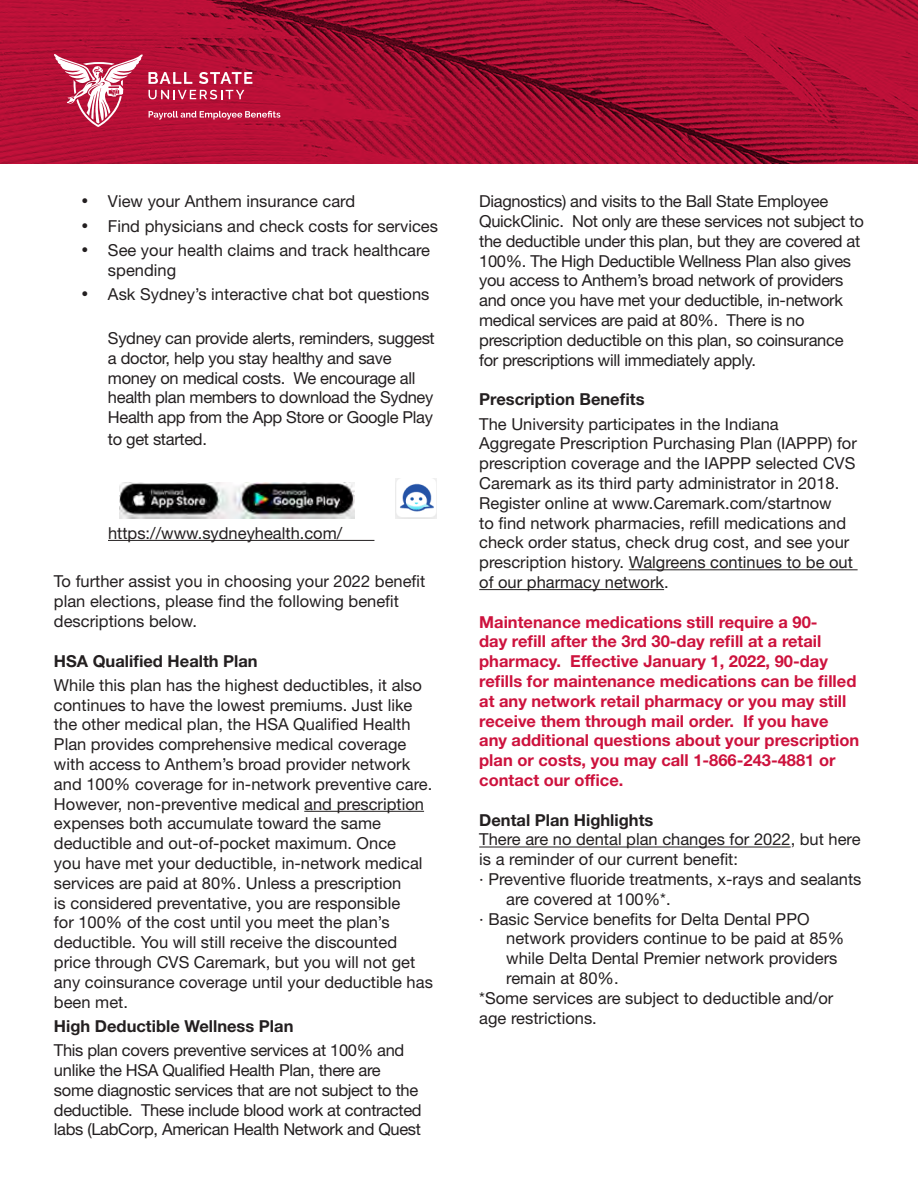
<style>
.page{position:relative;width:918px;height:1188px;background:#fff}
.page>*{position:absolute;margin:0;border:0;box-sizing:border-box;transform-origin:0 0}
.t1{font:16.5px/19.8px "Helvetica Neue LT Std";color:#231f20}
.t2{font:16.5px/19.8px "Helvetica Neue LT Std";letter-spacing:-.02em;color:#231f20}
.t3{font:700 16.5px/19.8px "Helvetica Neue LT Std";color:#cd123d}
.t4{font:700 16.5px "Helvetica Neue LT Std";color:#231f20}
</style>
<div class="page">
<svg style="left:0;top:0;width:918px;height:164px;background:#aa0e33"></svg>
<svg style="left:54px;top:54px;width:226px;height:73px;background:#c23a59"></svg>
<hr style="left:108px;top:540px;width:266px;height:1px;background:#231f20">
<hr style="left:304px;top:811px;width:120px;height:1px;background:#231f20">
<img style="left:119px;top:483px;width:235px;height:36px">
<img style="left:396px;top:478px;width:40px;height:41px">
<hr style="left:629px;top:569px;width:229px;height:1px;background:#231f20">
<hr style="left:479px;top:589px;width:185px;height:1px;background:#231f20">
<hr style="left:479px;top:847px;width:312px;height:1px;background:#231f20">
<p class="t1" style="left:81px;top:191px;width:276px">• View your Anthem insurance card</p>
<p class="t1" style="left:81px;top:216px;width:359px">• Find physicians and check costs for services</p>
<p class="t1" style="left:108px;top:240px;width:324px;text-indent:-27px">• See your health claims and track healthcare spending</p>
<p class="t1" style="left:81px;top:284px;width:350px">• Ask Sydney’s interactive chat bot questions</p>
<p class="t2" style="left:108px;top:328px;width:328px">Sydney can provide alerts, reminders, suggest a doctor, help you stay healthy and save money on medical costs. We encourage all health plan members to download the Sydney Health app from the App Store or Google Play</p>
<p class="t2" style="left:108px;top:429px;width:100px">to get started.</p>
<p class="t1" style="left:108px;top:523px;width:236px">https://www.sydneyhealth.com/</p>
<p class="t1" style="left:54px;top:571px;width:373px">To further assist you in choosing your 2022 benefit plan elections, please find the following benefit descriptions below.</p>
<p class="t4" style="left:54px;top:650px;width:205px">HSA Qualified Health Plan</p>
<p class="t1" style="left:54px;top:675px;width:380px">While this plan has the highest deductibles, it also continues to have the lowest premiums. Just like the other medical plan, the HSA Qualified Health Plan provides comprehensive medical coverage with access to Anthem’s broad provider network and 100% coverage for in-network preventive care.<br>However, non-preventive medical and prescription expenses both accumulate toward the same deductible and out-of-pocket maximum. Once<br>you have met your deductible, in-network medical services are paid at 80%. Unless a prescription<br>is considered preventative, you are responsible<br>for 100% of the cost until you meet the plan’s deductible. You will still receive the discounted price through CVS Caremark, but you will not get any coinsurance coverage until your deductible has been met.</p>
<p class="t4" style="left:54px;top:1016px;width:241px">High Deductible Wellness Plan</p>
<p class="t2" style="left:54px;top:1040px;width:369px">This plan covers preventive services at 100% and unlike the HSA Qualified Health Plan, there are some diagnostic services that are not subject to the deductible. These include blood work at contracted labs (LabCorp, American Health Network and Quest</p>
<p class="t2" style="left:479px;top:191px;width:386px">Diagnostics) and visits to the Ball State Employee QuickClinic. Not only are these services not subject to the deductible under this plan, but they are covered at 100%. The High Deductible Wellness Plan also gives you access to Anthem’s broad network of providers and once you have met your deductible, in-network medical services are paid at 80%. There is no prescription deductible on this plan, so coinsurance for prescriptions will immediately apply.</p>
<p class="t4" style="left:479px;top:389px;width:167px">Prescription Benefits</p>
<p class="t1" style="left:479px;top:414px;width:379px">The University participates in the Indiana Aggregate Prescription Purchasing Plan (IAPPP) for prescription coverage and the IAPPP selected CVS Caremark as its third party administrator in 2018.<br>Register online at www.Caremark.com/startnow<br>to find network pharmacies, refill medications and check order status, check drug cost, and see your prescription history. Walgreens continues to be out of our pharmacy network.</p>
<p class="t3" style="left:479px;top:611px;width:382px">Maintenance medications still require a 90-<br>day refill after the 3rd 30-day refill at a retail pharmacy. Effective January 1, 2022, 90-day refills for maintenance medications can be filled at any network retail pharmacy or you may still receive them through mail order. If you have any additional questions about your prescription plan or costs, you may call 1-866-243-4881 or contact our office.</p>
<p class="t4" style="left:479px;top:809px;width:176px">Dental Plan Highlights</p>
<p class="t1" style="left:479px;top:829px;width:383px">There are no dental plan changes for 2022, but here</p>
<p class="t1" style="left:479px;top:849px;width:260px">is a reminder of our current benefit:</p>
<p class="t1" style="left:479px;top:869px;width:384px">· Preventive fluoride treatments, x-rays and sealants</p>
<p class="t1" style="left:506px;top:889px;width:166px">are covered at 100%*.</p>
<p class="t1" style="left:479px;top:909px;width:332px">· Basic Service benefits for Delta Dental PPO</p>
<p class="t1" style="left:506px;top:928px;width:340px">network providers continue to be paid at 85%</p>
<p class="t1" style="left:506px;top:948px;width:333px">while Delta Dental Premier network providers</p>
<p class="t1" style="left:506px;top:968px;width:114px">remain at 80%.</p>
<p class="t1" style="left:479px;top:988px;width:356px">*Some services are subject to deductible and/or</p>
<p class="t1" style="left:479px;top:1008px;width:119px">age restrictions.</p>
</div>
